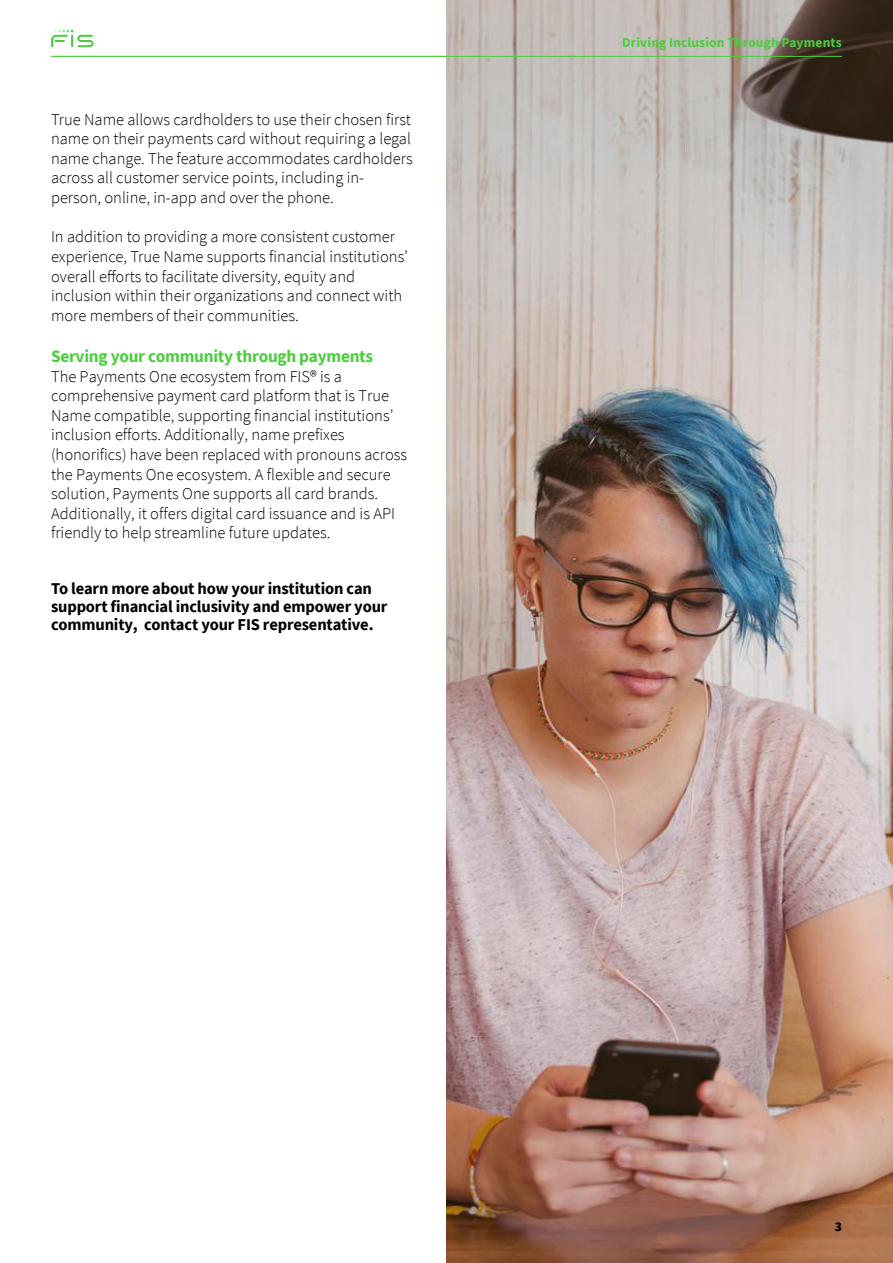
<style>
.page{position:relative;width:893px;height:1263px;background:#fff}
.page>*{position:absolute;margin:0;border:0;box-sizing:border-box;transform-origin:0 0}
.BODY{font:700 17.25px "Source Sans Pro";letter-spacing:-.015em;color:#4bcd3e}
.BODY-2{font:300 16.5px/19.6px "Source Sans Pro";color:#000}
.BODY-3{font:700 16.5px/18px "Source Sans Pro";letter-spacing:-.01em;color:#000}
.HEADER_BAR_TITLE_RIG{font:700 13.5px "Source Sans Pro";letter-spacing:.01em;color:#4bcd3e}
.t1{font:900 13.5px "Source Sans Pro";color:#000}
.s1{font-style:inherit}
</style>
<div class="page">
<svg style="left:51px;top:30px;width:43px;height:17px"></svg>
<img style="left:446px;top:0;width:447px;height:1263px">
<hr style="left:51px;top:56px;width:791px;height:1px;background:#4bcd3e">
<p class="BODY-2" style="left:51px;top:110px;width:363px">True Name allows cardholders to use their chosen first name on their payments card without requiring a legal name change. The feature accommodates cardholders across all customer service points, including in&shy;person, online, in-app and over the phone.</p>
<p class="BODY-2" style="left:51px;top:227px;width:358px">In addition to providing a more consistent customer experience, True Name supports financial institutions’ overall efforts to facilitate diversity, equity and inclusion within their organizations and connect with more members of their communities.</p>
<p class="BODY" style="left:51px;top:344px;width:324px">Serving your community through payments</p>
<p class="BODY-2" style="left:51px;top:366px;width:358px">The Payments One <span class="s1">ecosystem</span> from FIS® is a comprehensive payment card <span class="s1">platform</span> that is True Name compatible, supporting financial institutions’ inclusion efforts. Additionally, name prefixes (honorifics) have been replaced with pronouns across the Payments One <span class="s1">ecosystem</span>. <span class="s1">A flexible and secure solution, Payments One supports all card brands.<br>Additionally, it offers digital card issuance and is API friendly to help streamline future updates.</span></p>
<p class="BODY-3" style="left:51px;top:579px;width:338px">To learn more about how your institution can support <span class="s1">f</span>inancial inclusivity and empower your community, contact your FIS representative.</p>
<p class="HEADER_BAR_TITLE_RIG" style="left:622px;top:33px;width:221px">Driving Inclusion Through Payments</p>
<p class="t1" style="left:835px;top:1217px;width:9px">3</p>
</div>
